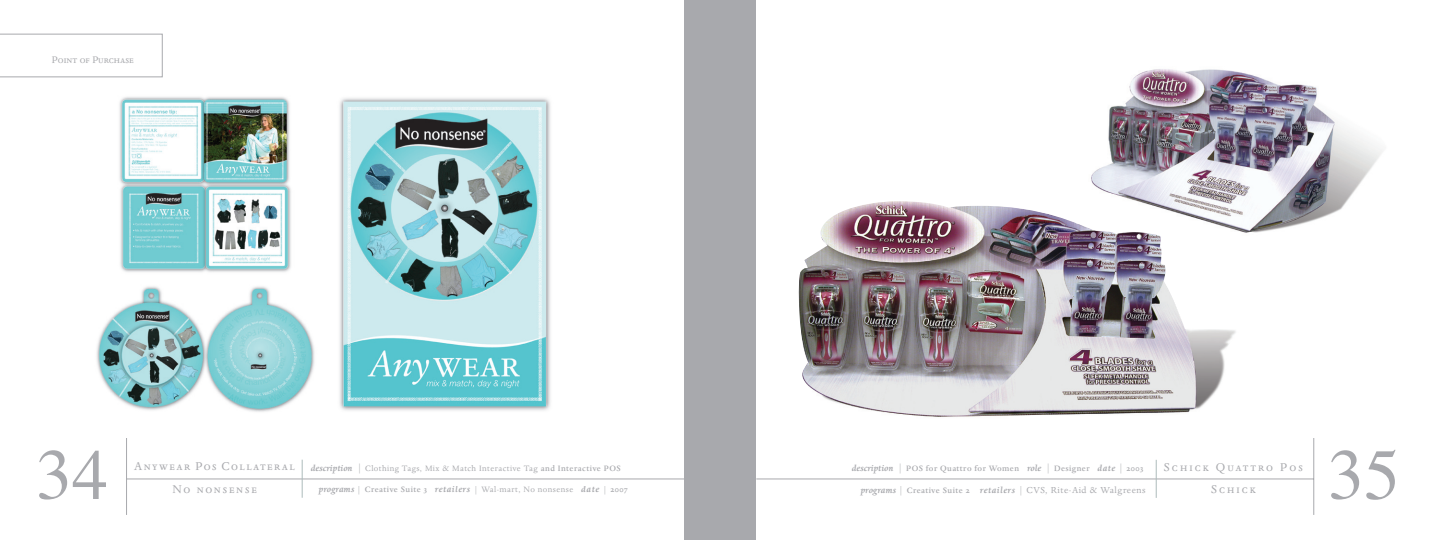
<style>
.page{position:relative;width:1440px;height:540px;background:#fff}
.page>*{position:absolute;margin:0;border:0;box-sizing:border-box;transform-origin:0 0}
.t1{font:72px "Times";color:#a8a9ad}
.t2{font:13px "Dante MT Regular SC";letter-spacing:.11em;color:#a8a9ad}
.t3{font:13px "Dante MT Regular SC";letter-spacing:.135em;color:#a8a9ad}
.t4{font:13px "Dante MT Regular SC";letter-spacing:.16em;color:#a8a9ad}
.t5{font:11px "Dante MT Regular SC";color:#a8a9ad}
.t6{font:italic 700 10px "Dante";letter-spacing:.05em;color:#a8a9ad}
.t7{font:10px "Dante";letter-spacing:.05em;color:#a8a9ad}
.t8{font:9px "Dante";letter-spacing:.05em;color:#a8a9ad}
.t9{font:500 9px "Dante";letter-spacing:.05em;color:#a8a9ad}
.s1{font-weight:700;font-style:italic;font-size:10px}
.s2{font-size:10px}
.s3{font-weight:500}
.s4{font-weight:400;font-size:10px}
.s5{font-family:"Dante MT Medium Expert";font-weight:400}
.s6{font-weight:400;font-style:normal}
.s7{font-weight:500;font-style:normal;font-size:9px}
.s8{font-family:"Dante MT Medium Expert";font-weight:400;font-style:normal;font-size:9px}
.s9{font-weight:400;font-style:normal;font-size:9px}
.s10{font-weight:700;font-style:italic}
.s11{font-weight:500;font-size:9px}
.s12{font-family:"Dante MT Medium Expert";font-size:9px}
</style>
<div class="page">
<svg style="left:0;top:34px;width:162px;height:43px"></svg>
<img style="left:96px;top:97px;width:455px;height:315px">
<img style="left:1091px;top:69px;width:292px;height:164px">
<img style="left:798px;top:201px;width:445px;height:216px">
<div style="left:684px;top:0;width:36px;height:540px;background:#a8a9ad"></div>
<hr style="left:126px;top:438px;width:1px;height:77px;background:#a8a9ad">
<hr style="left:127px;top:479px;width:557px;height:1px;background:#a8a9ad">
<div style="left:720px;top:0;width:36px;height:540px;background:#a8a9ad"></div>
<hr style="left:1314px;top:438px;width:1px;height:77px;background:#a8a9ad">
<hr style="left:756px;top:479px;width:558px;height:1px;background:#a8a9ad">
<hr style="left:1156px;top:460px;width:1px;height:38px;background:#adbbbb">
<hr style="left:302px;top:460px;width:1px;height:38px;background:#adbbbb">
<p class="t5" style="left:52px;top:54px;width:84px">Point of Purchase</p>
<h1 class="t1" style="left:36px;top:407px;width:73px">34</h1>
<p class="t2" style="left:134px;top:460px;width:162px">Anywear Pos Collateral</p>
<p class="t3" style="left:172px;top:482px;width:86px">No nonsense</p>
<p class="t8" style="left:311px;top:463px;width:311px"><span class="s1">description</span> <span class="s2">|</span> Clothing Tags, Mix &amp; Match Interactive Tag <span class="s3">and Interactive POS</span></p>
<p class="t4" style="left:1164px;top:460px;width:140px">Schick Quattro Pos</p>
<p class="t9" style="left:852px;top:463px;width:293px"><span class="s1">description</span> <span class="s4">|</span> POS for Quattro for Women <span class="s1">role</span> <span class="s4">|</span> Designer <span class="s1">date</span> <span class="s4">|</span> <span class="s5">2003</span></p>
<p class="t6" style="left:319px;top:484px;width:311px">programs <span class="s6">|</span> <span class="s7">Creative Suite</span> <span class="s8">3</span> retailers <span class="s6">|</span> <span class="s9">Wal-mart, No nonsense</span> date <span class="s6">|</span> <span class="s8">2007</span></p>
<p class="t7" style="left:860px;top:484px;width:287px"><span class="s10">programs</span> | <span class="s11">Creative Suite</span> <span class="s12">2</span> <span class="s10">retailers</span> | CVS, Rite-Aid &amp; Walgreens</p>
<p class="t3" style="left:1211px;top:482px;width:46px">Schick</p>
<h1 class="t1" style="left:1328px;top:407px;width:73px">35</h1>
</div>
